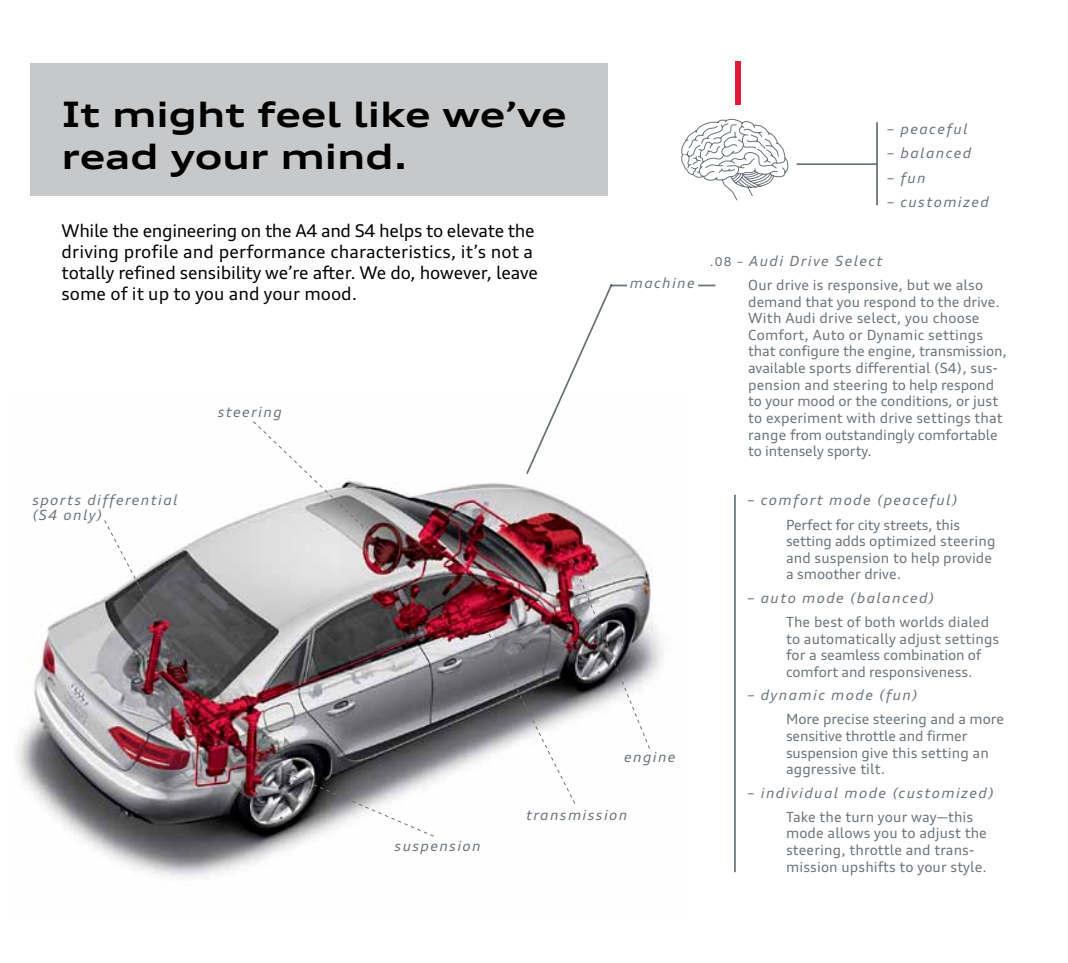
<style>
.page{position:relative;width:1068px;height:963px;background:#fff}
.page>*{position:absolute;margin:0;border:0;box-sizing:border-box;transform-origin:0 0}
.t1{font:700 expanded 35px/42px "Audi Type";color:#000}
.t2{font:17.5px/21px "Audi Type";letter-spacing:-.01em;color:#000}
.t3{font:14px/16.6px "Audi Type";letter-spacing:.01em;color:#6a737b}
.t4{font:italic 14px/15.8px "Audi Type";letter-spacing:.1em;color:#6a737b}
.s1{font-style:normal}
.s2{font-size:12.25px}
.s3{font-style:italic}
</style>
<div class="page">
<img style="left:17px;top:483px;width:647px;height:395px">
<svg style="left:681px;top:118px;width:107px;height:83px"></svg>
<div style="left:30px;top:63px;width:577px;height:132px;background:#c7c8ca"></div>
<div style="left:735px;top:61px;width:5px;height:44px;background:#e11837"></div>
<hr style="left:734px;top:494px;width:1px;height:378px;background:#6a737b">
<hr style="left:796px;top:163px;width:81px;height:2px;background:#6a737b">
<hr style="left:876px;top:122px;width:1px;height:83px;background:#6a737b">
<hr style="left:610px;top:284px;width:105px;height:2px;background:#6a737b">
<svg style="left:526px;top:284px;width:88px;height:190px"></svg>
<svg style="left:252px;top:421px;width:112px;height:107px"></svg>
<img style="left:488px;top:552px;width:162px;height:252px">
<svg style="left:260px;top:761px;width:175px;height:76px"></svg>
<div style="left:627px;top:277px;width:70px;height:21px;background:#fff"></div>
<svg style="left:103px;top:519px;width:88px;height:165px"></svg>
<h1 class="t1" style="left:62px;top:93px;width:506px">It might feel like we’ve read your mind.</h1>
<p class="t2" style="left:62px;top:219px;width:478px">While the engineering on the A4 and S4 helps to elevate the driving profile and performance characteristics, it’s not a totally refined sensibility we’re after. We do, however, leave some of it up to you and your mood.</p>
<p class="t4" style="left:32px;top:491px;width:147px">sports differential (S4 only)</p>
<p class="t4" style="left:218px;top:404px;width:66px">steering</p>
<p class="t4" style="left:629px;top:275px;width:67px">machine</p>
<p class="t4" style="left:624px;top:749px;width:53px">engine</p>
<p class="t4" style="left:394px;top:838px;width:88px">suspension</p>
<p class="t4" style="left:526px;top:806px;width:103px">transmission</p>
<p class="t4" style="left:887px;top:121px;width:82px"><span class="s1">–</span> peaceful</p>
<p class="t4" style="left:887px;top:145px;width:85px"><span class="s1">–</span> balanced</p>
<p class="t4" style="left:887px;top:169px;width:40px"><span class="s1">–</span> fun</p>
<p class="t4" style="left:887px;top:194px;width:103px"><span class="s1">–</span> customized</p>
<p class="t3" style="left:748px;top:248px;width:236px;line-height:24.2px;text-indent:-38px"><span class="s2">.08 –</span> <span class="s3">Audi Drive Select<br></span>Our drive is responsive, but we also</p>
<p class="t3" style="left:748px;top:293px;width:260px">demand that you respond to the drive.<br>With Audi drive select, you choose Comfort, Auto or Dynamic settings that configure the engine, transmission, available sports differential (S4), sus&shy;pension and steering to help respond to your mood or the conditions, or just to experiment with drive settings that range from outstandingly comfortable to intensely sporty.</p>
<p class="t4" style="left:747px;top:492px;width:211px">– comfort mode (peaceful)</p>
<p class="t3" style="left:786px;top:516px;width:211px">Perfect for city streets, this setting adds optimized steering and suspension to help provide a smoother drive.</p>
<p class="t4" style="left:747px;top:589px;width:188px">– auto mode (balanced)</p>
<p class="t3" style="left:786px;top:613px;width:215px">The best of both worlds dialed to automatically adjust settings for a seamless combination of comfort and responsiveness.</p>
<p class="t4" style="left:747px;top:687px;width:171px">– dynamic mode (fun)</p>
<p class="t3" style="left:786px;top:710px;width:219px">More precise steering and a more sensitive throttle and firmer suspension give this setting an aggressive tilt.</p>
<p class="t4" style="left:747px;top:784px;width:248px">– individual mode (customized)</p>
<p class="t3" style="left:786px;top:808px;width:202px">Take the turn your way—this mode allows you to adjust the steering, throttle and trans&shy;mission upshifts to your style.</p>
</div>
